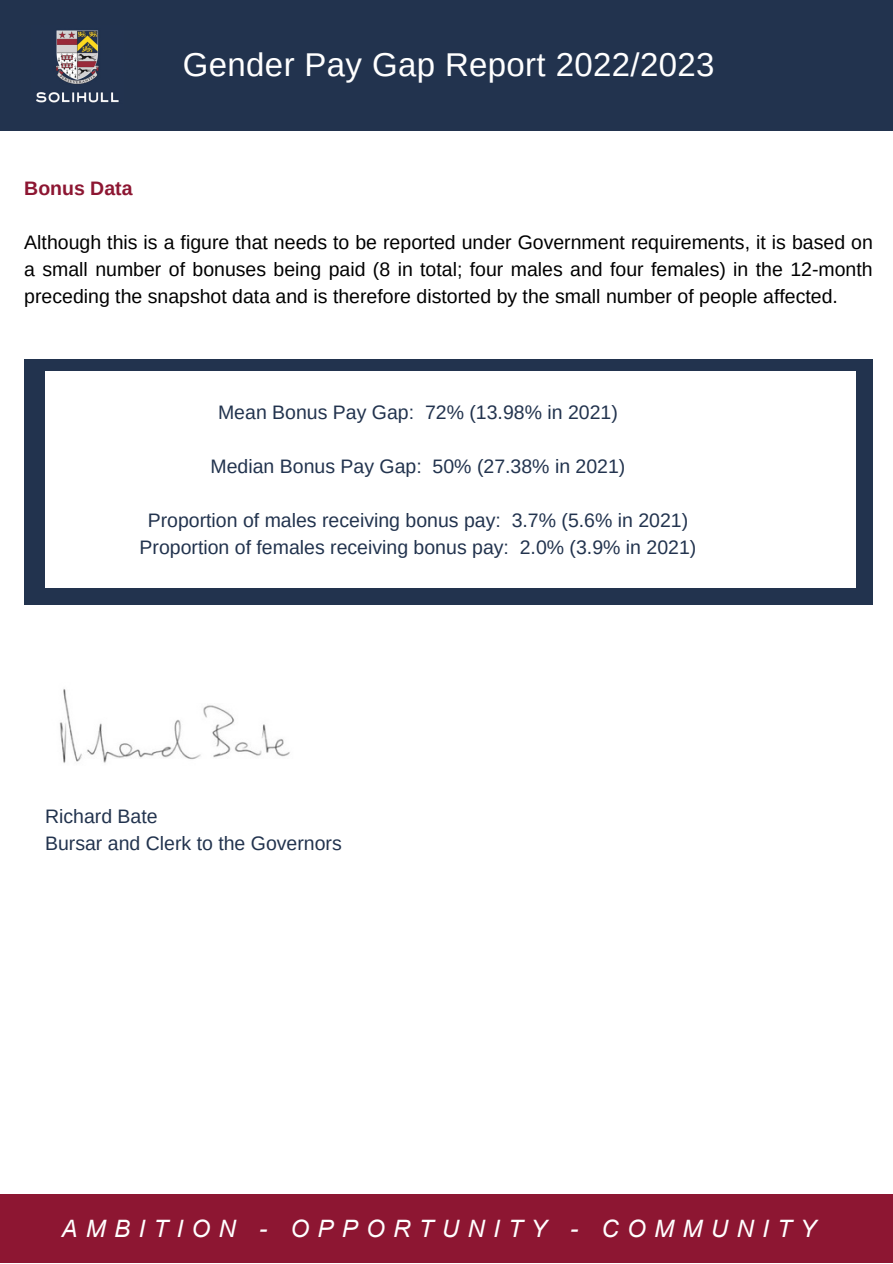
<style>
.page{position:relative;width:893px;height:1264px;background:#fff}
.page>*{position:absolute;margin:0;border:0;box-sizing:border-box;transform-origin:0 0}
.t1{font:33px "Arimo";letter-spacing:.01em;color:#fff}
.t2{font:italic 24px "Arial";letter-spacing:.35em;color:#fff}
.t3{font:19.5px/27px "Arimo";color:#000;text-align:justify}
.t4{font:19.5px/27px "Arimo";color:#22334e;text-align:center}
.t5{font:700 19.5px "Arimo";color:#8d1632}
</style>
<div class="page">
<div style="left:24px;top:359px;width:849px;height:245px;background:#22334e"></div>
<div style="left:0;top:0;width:892px;height:130px;background:#22334e"></div>
<img style="left:36px;top:30px;width:83px;height:73px">
<div style="left:45px;top:371px;width:810px;height:217px;background:#fff"></div>
<img style="left:59px;top:689px;width:231px;height:74px">
<div style="left:0;top:1194px;width:892px;height:68px;background:#8d1632"></div>
<h1 class="t1" style="left:183px;top:46px;width:533px">Gender Pay Gap Report 2022/2023</h1>
<p class="t5" style="left:24px;top:178px;width:110px">Bonus Data</p>
<p class="t3" style="left:24px;top:229px;width:850px">Although this is a figure that needs to be reported under Government requirements, it is based on a small number of bonuses being paid (8 in total; four males and four females) in the 12-month preceding the snapshot data and is therefore distorted by the small number of people affected.</p>
<p class="t4" style="left:218px;top:398px;width:401px">Mean Bonus Pay Gap: 72% (13.98% in 2021)</p>
<p class="t4" style="left:210px;top:452px;width:416px">Median Bonus Pay Gap: 50% (27.38% in 2021)</p>
<p class="t4" style="left:139px;top:506px;width:558px">Proportion of males receiving bonus pay: 3.7% (5.6% in 2021)<br>Proportion of females receiving bonus pay: 2.0% (3.9% in 2021)</p>
<p class="t4" style="left:45px;top:803px;width:298px;text-align:left">Richard Bate<br>Bursar and Clerk to the Governors</p>
<p class="t2" style="left:62px;top:1214px;width:756px">AMBITION - OPPORTUNITY - COMMUNITY</p>
</div>
